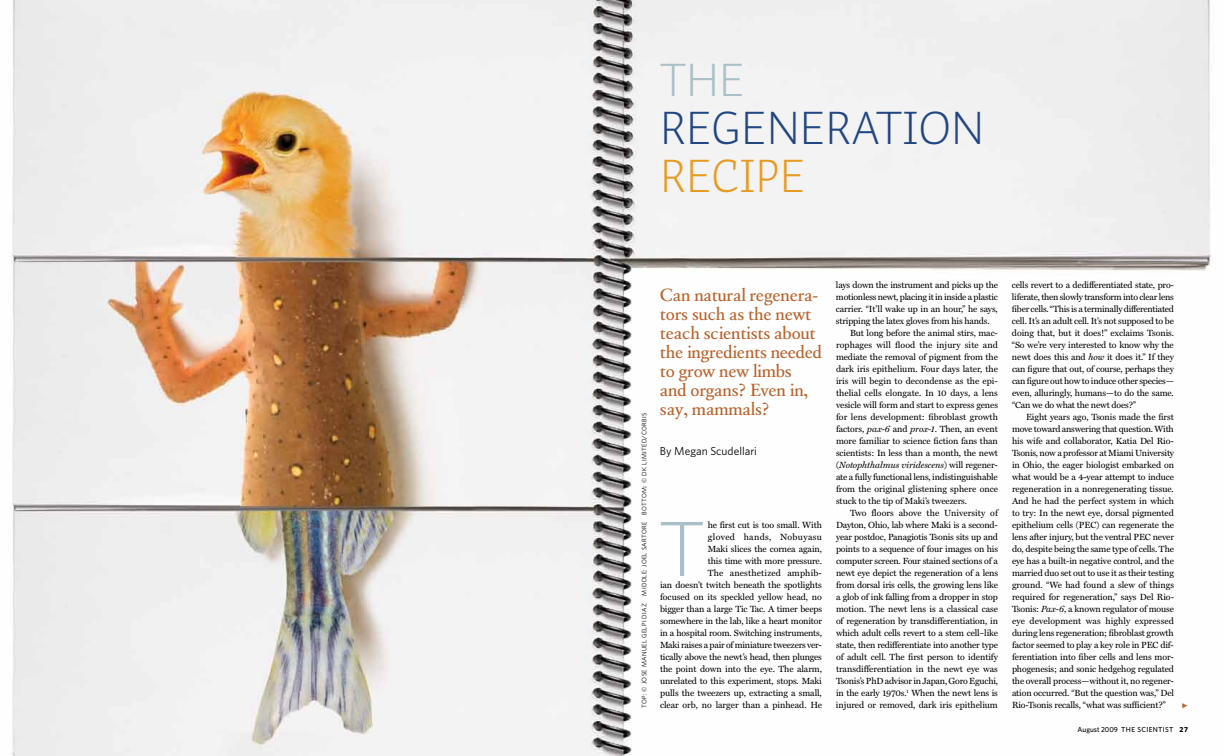
<style>
.page{position:relative;width:1224px;height:756px;background:#fff}
.page>*{position:absolute;margin:0;border:0;box-sizing:border-box;transform-origin:0 0}
.t1{font:300 80.5px "Auto 3";color:#aabfc7}
.t2{font:300 48px "Auto 3";color:#224684}
.t3{font:300 48px "Auto 3";color:#e79b23}
.t4{font:300 48px "Auto 3";color:#aabfc7}
.t5{font:17.5px/19px "Epic";letter-spacing:-.01em;color:#ba612a}
.t6{font:11.5px "Whitney";color:#000}
.t7{font:9px/12px "Miller Text";letter-spacing:-.015em;color:#000;text-align:justify}
.t8{font:9px "Miller Text";letter-spacing:.005em;color:#000}
.t9{font:italic 9px "Miller Text";letter-spacing:-.01em;color:#000}
.t10{font:9px "Miller Text";letter-spacing:.01em;color:#000}
.t11{font:500 7.2px "Whitney";letter-spacing:.045em;color:#000}
.t12{font:700 7.2px "Whitney";color:#000}
.t13{font:700 7px "Scala Sans";color:#ba612a}
.t14{font:6.5px "Whitney";letter-spacing:.05em;color:#000}
.s1{font-style:italic}
.s2{font-style:normal}
</style>
<div class="page">
<img style="left:11px;top:0;width:1200px;height:756px">
<h2 class="t4" style="left:660px;top:51px;width:86px">THE</h2>
<h2 class="t2" style="left:660px;top:99px;width:326px">REGENERATION</h2>
<h2 class="t3" style="left:660px;top:147px;width:147px">RECIPE</h2>
<p class="t14" style="left:640px;top:708px;width:297px;rotate:-90deg">Top: © Jose Manuel Gelpi Diaz Middle: Joel Sartore Bottom: © DK Limited/CORBIS</p>
<h3 class="t5" style="left:660px;top:286px;width:163px">Can natural regenera&shy;tors such as the newt teach scientists about the ingredients needed to grow new limbs and organs? Even in, say, mammals?</h3>
<p class="t6" style="left:660px;top:444px;width:98px">By Megan Scudellari</p>
<p class="t7" style="left:660px;top:519px;width:164px;text-align:right">he first cut is too small. With<br>gloved hands, Nobuyasu<br>Maki slices the cornea again,<br>this time with more pressure.<br>The anesthetized amphib-<br>ian doesn’t twitch beneath the spotlights focused on its speckled yellow head, no bigger than a large Tic Tac. A timer beeps somewhere in the lab, like a heart monitor in a hospital room. Switching instruments, Maki raises a pair of miniature tweezers ver&shy;tically above the newt’s head, then plunges the point down into the eye. The alarm, unrelated to this experiment, stops. Maki pulls the tweezers up, extracting a small, clear orb, no larger than a pinhead. He</p>
<h1 class="t1" style="left:660px;top:500px;width:45px">T</h1>
<p class="t7" style="left:836px;top:279px;width:164px">lays down the instrument and picks up the</p>
<p class="t7" style="left:836px;top:291px;width:163px">motionless newt, placing it in inside a plastic</p>
<p class="t7" style="left:836px;top:303px;width:163px">carrier. “It’ll wake up in an hour,” he says,</p>
<p class="t7" style="left:836px;top:315px;width:155px">stripping the latex gloves from his hands.</p>
<p class="t7" style="left:850px;top:327px;width:150px">But long before the animal stirs, mac-</p>
<p class="t10" style="left:836px;top:340px;width:164px">rophages will flood the injury site and</p>
<p class="t7" style="left:836px;top:351px;width:163px">mediate the removal of pigment from the</p>
<p class="t7" style="left:836px;top:363px;width:164px">dark iris epithelium. Four days later, the</p>
<p class="t7" style="left:836px;top:375px;width:163px">iris will begin to decondense as the epi-</p>
<p class="t8" style="left:836px;top:388px;width:163px">thelial cells elongate. In 10 days, a lens</p>
<p class="t7" style="left:836px;top:399px;width:164px">vesicle will form and start to express genes</p>
<p class="t8" style="left:836px;top:412px;width:164px">for lens development: fibroblast growth</p>
<p class="t7" style="left:836px;top:423px;width:164px">factors, <span class="s1">pax-6</span> and <span class="s1">prox-1</span>. Then, an event</p>
<p class="t7" style="left:836px;top:435px;width:163px">more familiar to science fiction fans than</p>
<p class="t7" style="left:836px;top:447px;width:164px">scientists: In less than a month, the newt</p>
<p class="t9" style="left:836px;top:460px;width:163px"><span class="s2">(</span>Notophthalmus viridescens<span class="s2">) will regener-</span></p>
<p class="t7" style="left:836px;top:471px;width:163px">ate a fully functional lens, indistinguishable</p>
<p class="t7" style="left:836px;top:483px;width:164px">from the original glistening sphere once</p>
<p class="t7" style="left:836px;top:495px;width:133px">stuck to the tip of Maki’s tweezers.</p>
<p class="t8" style="left:850px;top:507px;width:149px">Two floors above the University of</p>
<p class="t7" style="left:836px;top:519px;width:163px">Dayton, Ohio, lab where Maki is a second-</p>
<p class="t7" style="left:836px;top:531px;width:164px">year postdoc, Panagiotis Tsonis sits up and</p>
<p class="t7" style="left:836px;top:543px;width:164px">points to a sequence of four images on his</p>
<p class="t7" style="left:836px;top:555px;width:163px">computer screen. Four stained sections of a</p>
<p class="t7" style="left:836px;top:567px;width:164px">newt eye depict the regeneration of a lens</p>
<p class="t7" style="left:836px;top:579px;width:163px">from dorsal iris cells, the growing lens like</p>
<p class="t7" style="left:836px;top:591px;width:163px">a glob of ink falling from a dropper in stop</p>
<p class="t7" style="left:836px;top:603px;width:164px">motion. The newt lens is a classical case</p>
<p class="t7" style="left:836px;top:615px;width:164px">of regeneration by transdifferentiation, in</p>
<p class="t7" style="left:836px;top:627px;width:164px">which adult cells revert to a stem cell–like</p>
<p class="t7" style="left:836px;top:639px;width:164px">state, then redifferentiate into another type</p>
<p class="t7" style="left:836px;top:651px;width:164px">of adult cell. The first person to identify</p>
<p class="t7" style="left:836px;top:663px;width:163px">transdifferentiation in the newt eye was</p>
<p class="t7" style="left:836px;top:675px;width:164px">Tsonis’s PhD advisor in Japan, Goro Eguchi,</p>
<p class="t7" style="left:836px;top:687px;width:163px">in the early 1970s.<sup>1</sup> When the newt lens is</p>
<p class="t7" style="left:836px;top:699px;width:163px">injured or removed, dark iris epithelium</p>
<p class="t7" style="left:1012px;top:279px;width:164px">cells revert to a dedifferentiated state, pro&shy;liferate, then slowly transform into clear lens fiber cells. “This is a terminally differentiated cell. It’s an adult cell. It’s not supposed to be doing that, but it does!” exclaims Tsonis. “So we’re very interested to know why the newt does this and <span class="s1">how</span> it does it.” If they can figure that out, of course, perhaps they can figure out how to induce other species— even, alluringly, humans—to do the same. “Can we do what the newt does?”</p>
<p class="t7" style="left:1012px;top:411px;width:164px;text-indent:14px">Eight years ago, Tsonis made the first move toward answering that question. With his wife and collaborator, Katia Del Rio-Tsonis, now a professor at Miami University in Ohio, the eager biologist embarked on what would be a 4-year attempt to induce regeneration in a nonregenerating tissue.<br>And he had the perfect system in which to try: In the newt eye, dorsal pigmented epithelium cells (PEC) can regenerate the lens after injury, but the ventral PEC never do, despite being the same type of cells. The eye has a built-in negative control, and the married duo set out to use it as their testing ground. “We had found a slew of things required for regeneration,” says Del Rio-Tsonis: <span class="s1">Pax-6</span>, a known regulator of mouse eye development was highly expressed during lens regeneration; fibroblast growth factor seemed to play a key role in PEC dif&shy;ferentiation into fiber cells and lens mor&shy;phogenesis; and sonic hedgehog regulated the overall process—without it, no regener&shy;ation occurred. “But the question was,” Del Rio-Tsonis recalls, “what was sufficient?”</p>
<p class="t13" style="left:1181px;top:702px;width:8px">Ω</p>
<p class="t11" style="left:1078px;top:725px;width:93px">AUGUST 2009 THE SCIENTIST</p>
<p class="t12" style="left:1179px;top:725px;width:10px">27</p>
</div>
